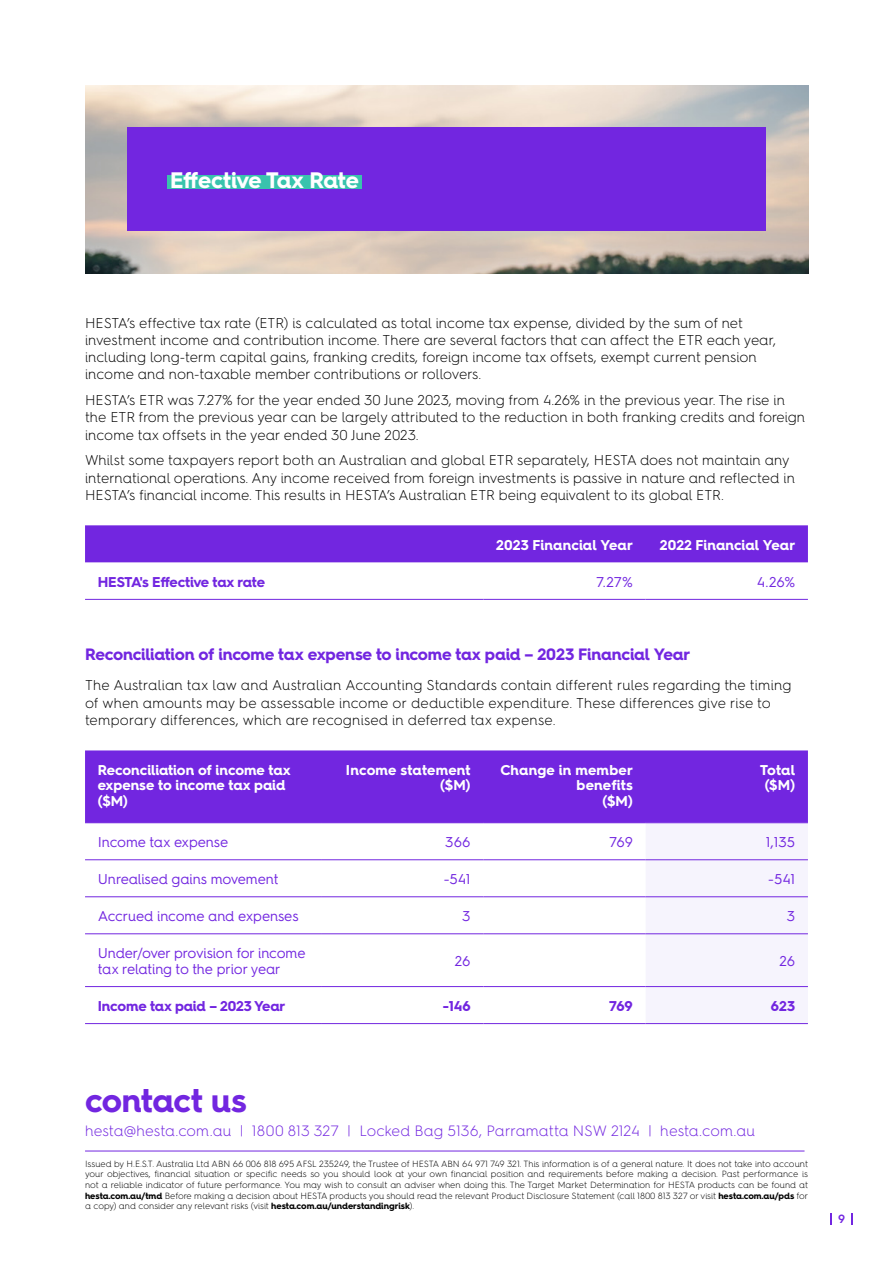
<style>
.page{position:relative;width:893px;height:1263px;background:#fff}
.page>*{position:absolute;margin:0;border:0;box-sizing:border-box;transform-origin:0 0}
.t1{font:700 33px "Hurme Geometric Sans 4";letter-spacing:-.01em;color:#7226e0}
.t2{font:700 22.5px "Hurme Geometric Sans 4";letter-spacing:-.01em;color:#fff}
.t3{font:700 16.5px "Hurme Geometric Sans 4";letter-spacing:-.015em;color:#7226e0}
.t4{font:300 15px "Hurme Geometric Sans 4";letter-spacing:-.005em;color:#7226e0}
.t5{font:300 14.25px/17.2px "Hurme Geometric Sans 4";color:#000}
.t6{font:14.25px/15.8px "Hurme Geometric Sans 4";letter-spacing:-.01em;color:#7226e0}
.t7{font:700 14.25px/15.8px "Hurme Geometric Sans 4";color:#fff;text-align:right}
.t8{font:700 14.25px "Hurme Geometric Sans 4";letter-spacing:-.01em;color:#7226e0}
.t9{font:600 12px "Hurme Geometric Sans 4";color:#7226e0}
.t10{font:300 9px/10.5px "Hurme Geometric Sans 4";color:#000;text-align:justify}
.s1{font-weight:700}
</style>
<div class="page">
<div style="left:85px;top:525px;width:723px;height:37px;background:#7226e0"></div>
<hr style="left:85px;top:599px;width:398px;height:1px;background:#7226e0">
<hr style="left:483px;top:599px;width:163px;height:1px;background:#7226e0">
<hr style="left:646px;top:599px;width:162px;height:1px;background:#7226e0">
<div style="left:85px;top:750px;width:723px;height:72px;background:#7226e0"></div>
<div style="left:646px;top:823px;width:162px;height:200px;background:#f6f4fd"></div>
<hr style="left:85px;top:822px;width:236px;height:1px;background:#7226e0">
<hr style="left:321px;top:822px;width:162px;height:1px;background:#7226e0">
<hr style="left:483px;top:822px;width:163px;height:1px;background:#7226e0">
<hr style="left:646px;top:822px;width:162px;height:1px;background:#7226e0">
<hr style="left:85px;top:859px;width:236px;height:1px;background:#7226e0">
<hr style="left:321px;top:859px;width:162px;height:1px;background:#7226e0">
<hr style="left:483px;top:859px;width:163px;height:1px;background:#7226e0">
<hr style="left:646px;top:859px;width:162px;height:1px;background:#7226e0">
<hr style="left:85px;top:896px;width:236px;height:1px;background:#7226e0">
<hr style="left:321px;top:896px;width:162px;height:1px;background:#7226e0">
<hr style="left:483px;top:896px;width:163px;height:1px;background:#7226e0">
<hr style="left:646px;top:896px;width:162px;height:1px;background:#7226e0">
<hr style="left:85px;top:933px;width:236px;height:1px;background:#7226e0">
<hr style="left:321px;top:933px;width:162px;height:1px;background:#7226e0">
<hr style="left:483px;top:933px;width:163px;height:1px;background:#7226e0">
<hr style="left:646px;top:933px;width:162px;height:1px;background:#7226e0">
<hr style="left:85px;top:986px;width:236px;height:1px;background:#7226e0">
<hr style="left:85px;top:1023px;width:236px;height:1px;background:#7226e0">
<hr style="left:321px;top:986px;width:162px;height:1px;background:#7226e0">
<hr style="left:321px;top:1023px;width:162px;height:1px;background:#7226e0">
<hr style="left:483px;top:986px;width:163px;height:1px;background:#7226e0">
<hr style="left:483px;top:1023px;width:163px;height:1px;background:#7226e0">
<hr style="left:646px;top:986px;width:162px;height:1px;background:#7226e0">
<hr style="left:646px;top:1023px;width:162px;height:1px;background:#7226e0">
<hr style="left:85px;top:1151px;width:719px;height:1px;background:#7226e0">
<img style="left:85px;top:85px;width:723px;height:188px">
<div style="left:128px;top:128px;width:638px;height:103px;background:#7226e0"></div>
<div style="left:168px;top:175px;width:194px;height:14px;background:#39c3ad"></div>
<svg style="left:831px;top:1213px;width:1px;height:12px"></svg>
<svg style="left:851px;top:1213px;width:1px;height:12px"></svg>
<h2 class="t2" style="left:170px;top:165px;width:190px">Effective Tax Rate</h2>
<p class="t5" style="left:85px;top:314px;width:693px">HESTA’s effective tax rate (ETR) is calculated as total income tax expense, divided by the sum of net investment income and contribution income. There are several factors that can affect the ETR each year, including long-term capital gains, franking credits, foreign income tax offsets, exempt current pension income and non-taxable member contributions or rollovers.</p>
<p class="t5" style="left:85px;top:391px;width:722px">HESTA’s ETR was 7.27% for the year ended 30 June 2023, moving from 4.26% in the previous year. The rise in the ETR from the previous year can be largely attributed to the reduction in both franking credits and foreign income tax offsets in the year ended 30 June 2023.</p>
<p class="t5" style="left:85px;top:451px;width:711px">Whilst some taxpayers report both an Australian and global ETR separately, HESTA does not maintain any international operations. Any income received from foreign investments is passive in nature and reflected in<br>HESTA’s financial income. This results in HESTA’s Australian ETR being equivalent to its global ETR.</p>
<p class="t7" style="left:496px;top:536px;width:138px">2023 Financial Year</p>
<p class="t7" style="left:660px;top:536px;width:137px">2022 Financial Year</p>
<p class="t8" style="left:98px;top:572px;width:169px">HESTA's Effective tax rate</p>
<p class="t6" style="left:596px;top:573px;width:38px">7.27%</p>
<p class="t6" style="left:757px;top:573px;width:40px">4.26%</p>
<p class="t3" style="left:85px;top:643px;width:607px">Reconciliation of income tax expense to income tax paid – 2023 Financial Year</p>
<p class="t5" style="left:85px;top:676px;width:708px">The Australian tax law and Australian Accounting Standards contain different rules regarding the timing of when amounts may be assessable income or deductible expenditure. These differences give rise to temporary differences, which are recognised in deferred tax expense.</p>
<p class="t7" style="left:98px;top:762px;width:194px;text-align:left">Reconciliation of income tax expense to income tax paid ($M)</p>
<p class="t7" style="left:346px;top:762px;width:126px">Income statement ($M)</p>
<p class="t7" style="left:500px;top:762px;width:134px">Change in member benefits<br>($M)</p>
<p class="t7" style="left:760px;top:762px;width:37px;text-align:center">Total ($M)</p>
<p class="t6" style="left:98px;top:834px;width:132px">Income tax expense</p>
<p class="t6" style="left:445px;top:834px;width:27px">366</p>
<p class="t6" style="left:609px;top:834px;width:25px">769</p>
<p class="t6" style="left:766px;top:834px;width:31px">1,135</p>
<p class="t6" style="left:98px;top:871px;width:182px">Unrealised gains movement</p>
<p class="t6" style="left:444px;top:871px;width:28px">-541</p>
<p class="t6" style="left:768px;top:871px;width:28px">-541</p>
<p class="t6" style="left:98px;top:908px;width:202px">Accrued income and expenses</p>
<p class="t6" style="left:462px;top:908px;width:10px">3</p>
<p class="t6" style="left:787px;top:908px;width:10px">3</p>
<p class="t6" style="left:98px;top:945px;width:209px">Under/over provision for income tax relating to the prior year</p>
<p class="t6" style="left:455px;top:952px;width:17px">26</p>
<p class="t6" style="left:779px;top:952px;width:17px">26</p>
<p class="t8" style="left:98px;top:996px;width:189px">Income tax paid – 2023 Year</p>
<p class="t8" style="left:443px;top:996px;width:29px">-146</p>
<p class="t8" style="left:609px;top:996px;width:25px">769</p>
<p class="t8" style="left:771px;top:996px;width:26px">623</p>
<h1 class="t1" style="left:85px;top:1078px;width:163px">contact us</h1>
<p class="t4" style="left:85px;top:1121px;width:672px">hesta@hesta.com.au | 1800 813 327 | Locked Bag 5136, Parramatta NSW 2124 | hesta.com.au</p>
<p class="t10" style="left:85px;top:1158px;width:725px">Issued by H.E.S.T. Australia Ltd ABN 66 006 818 695 AFSL 235249, the Trustee of HESTA ABN 64 971 749 321. This information is of a general nature. It does not take into account your objectives, financial situation or specific needs so you should look at your own financial position and requirements before making a decision. Past performance is not a reliable indicator of future performance. You may wish to consult an adviser when doing this. The Target Market Determination for HESTA products can be found at <span class="s1">hesta.com.au/tmd</span> Before making a decision about HESTA products you should read the relevant Product Disclosure Statement (call 1800 813 327 or visit <span class="s1">hesta.com.au/pds</span> for a copy) and consider any relevant risks (visit <span class="s1">hesta.com.au/understandingrisk</span>).</p>
<p class="t9" style="left:838px;top:1211px;width:9px">9</p>
</div>
